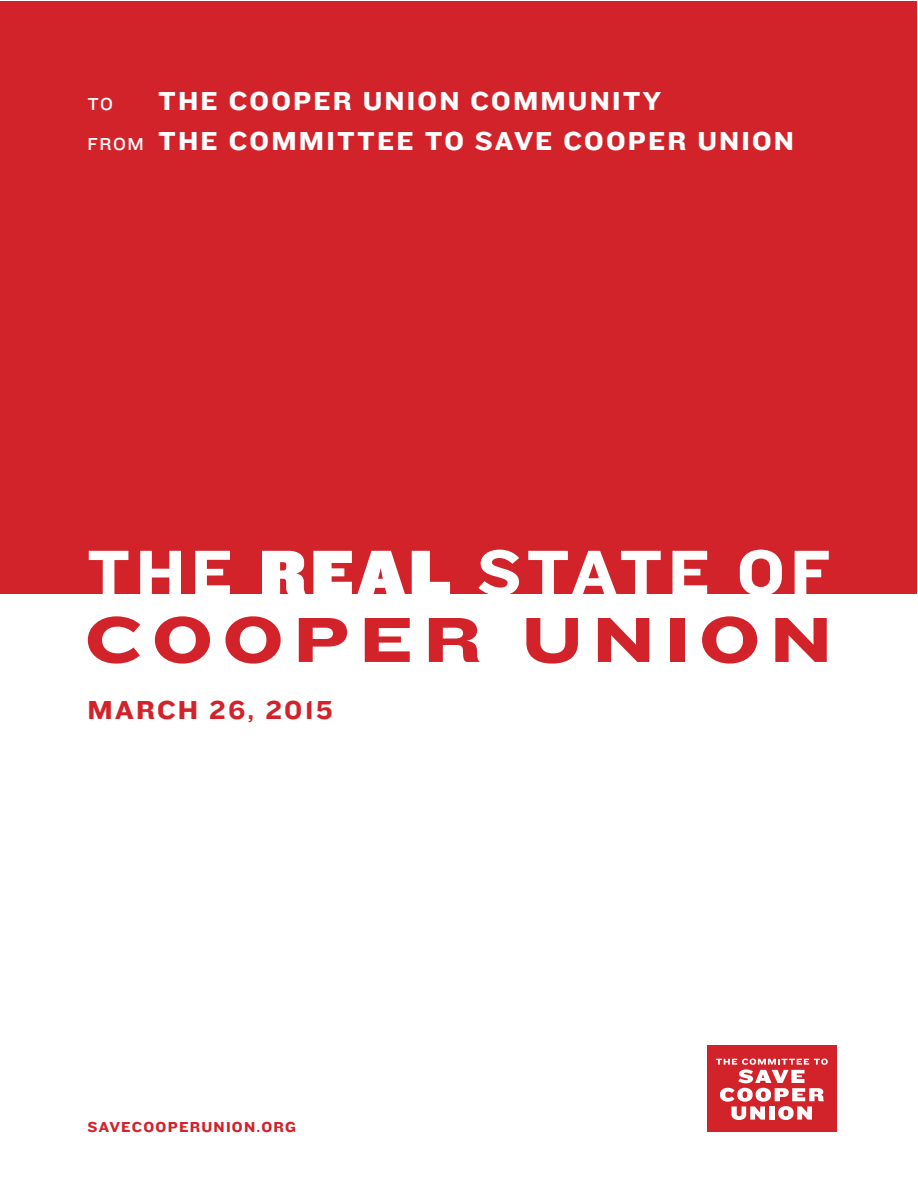
<style>
.page{position:relative;width:918px;height:1188px;background:#fff}
.page>*{position:absolute;margin:0;border:0;box-sizing:border-box;transform-origin:0 0}
.t1{font:66px "Knockout HTF52 Cruiserweight";letter-spacing:.08em;color:#fff}
.t2{font:66px "Knockout HTF54 Sumo";letter-spacing:.14em;color:#d2232a}
.t3{font:27px/40.2px "Knockout HTF52 Cruiserweight";letter-spacing:.08em;color:#fff}
.t4{font:27px "Knockout HTF52 Cruiserweight";letter-spacing:.08em;color:#d2232a}
.t5{font:18px "Knockout HTF32 Junior Cruiserwt";color:#fff}
.t6{font:15px "Knockout HTF52 Cruiserweight";letter-spacing:.08em;color:#d2232a}
.s1{font-family:"Knockout HTF32 Junior Cruiserwt";font-size:18px}
.s2{font-family:"Knockout HTF92 Ultmt Cruiserwt"}
</style>
<div class="page">
<div style="left:1px;top:1px;width:916px;height:592px;background:#d2232a"></div>
<div style="left:707px;top:1046px;width:130px;height:86px;background:#d2232a"></div>
<svg style="left:716px;top:1059px;width:112px;height:61px"></svg>
<p class="t3" style="left:88px;top:81px;width:708px;text-indent:70px">THE COOPER UNION COMMUNITY<br><span class="s1">FROM</span> THE COMMITTEE TO SAVE COOPER UNION</p>
<p class="t5" style="left:88px;top:94px;width:27px">TO</p>
<h1 class="t1" style="left:87px;top:537px;width:745px">THE <span class="s2">REAL</span> STATE OF</h1>
<h1 class="t2" style="left:85px;top:603px;width:749px">COOPER UNION</h1>
<p class="t4" style="left:88px;top:695px;width:247px">MARCH 26, 2015</p>
<p class="t6" style="left:88px;top:1119px;width:210px">SAVECOOPERUNION.ORG</p>
</div>
